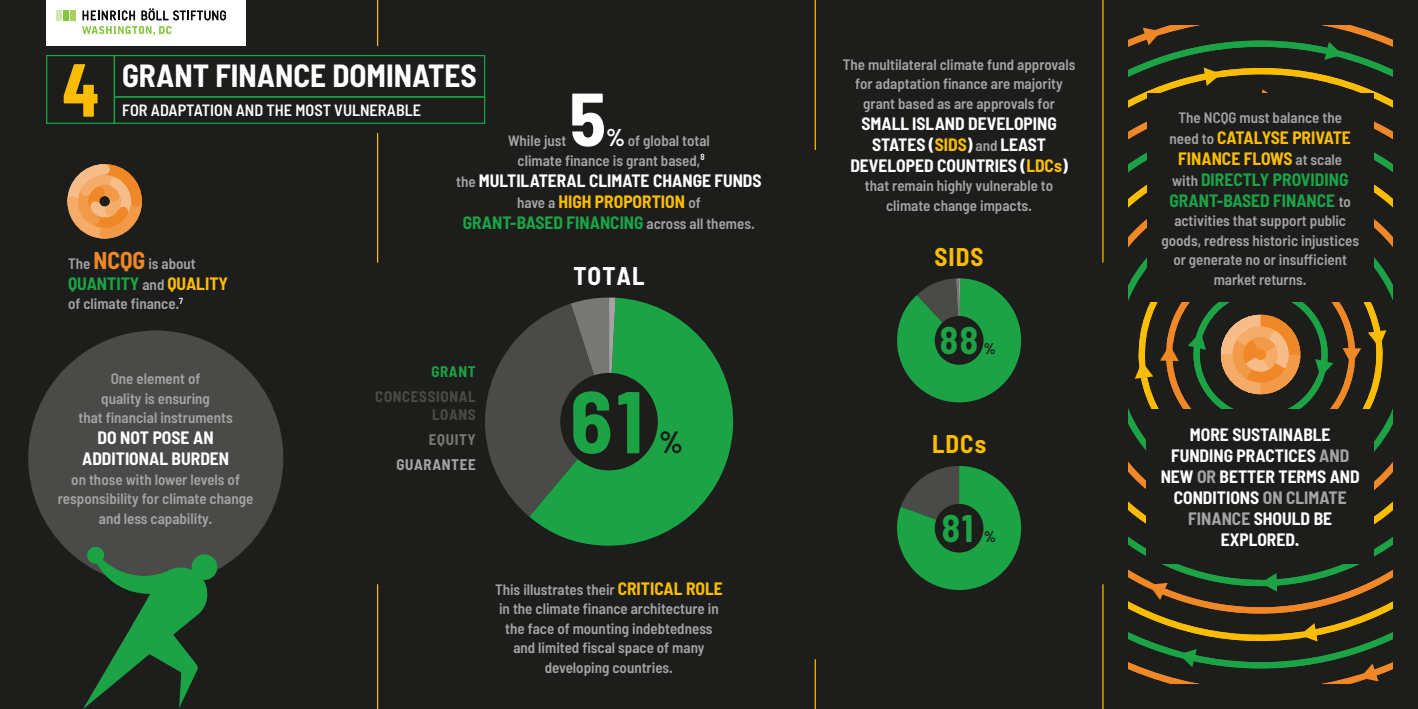
<style>
.page{position:relative;width:1418px;height:709px;background:#fff}
.page>*{position:absolute;margin:0;border:0;box-sizing:border-box;transform-origin:0 0}
.t1{font:700 semi-condensed 87.5px "Barlow";color:#1ba346}
.NUMBER{font:700 75px "Barlow Condensed";color:#fabd01}
._12pt_COPY{font:700 semi-condensed 75px "Barlow";color:#fff}
.t2{font:700 semi-condensed 37.5px "Barlow";color:#1ba346}
.GRAPHIC_TITLE_2{font:700 semi-condensed 31.25px "Barlow";color:#fff}
.t3{font:700 semi-condensed 30px "Barlow";color:#1d1d1b}
.t4{font:700 semi-condensed 25px "Barlow";letter-spacing:.045em;color:#fabd01}
.t5{font:700 semi-condensed 25px "Barlow";letter-spacing:.045em;color:#fff}
._12pt_COPY-2{font:700 semi-condensed 17.5px/21px "Barlow";color:#fff;text-align:center}
._12pt_COPY-3{font:700 semi-condensed 17.5px/21px "Barlow";color:#1ba346;text-align:center}
.GRAPHIC_TITLE_1{font:600 semi-condensed 16.25px "Barlow";color:#fff}
._12pt_COPY-4{font:600 semi-condensed 15px/19.5px "Barlow";color:#a4a4a4;text-align:center}
.t6{font:700 semi-condensed 15px/18px "Barlow";letter-spacing:.045em;color:#4a4a49;text-align:right}
.t7{font:700 semi-condensed 15px "Barlow";letter-spacing:.045em;color:#a4a4a4}
.t8{font:700 semi-condensed 15px "Barlow";letter-spacing:.045em;color:#777776}
.t9{font:700 semi-condensed 15px "Barlow";letter-spacing:.045em;color:#1ba346}
.t10{font:700 semi-condensed 15px "Barlow";color:#1d1d1b}
._12pt_COPY-5{font:600 semi-condensed 8.75px "Barlow";color:#fff}
.s1{font-weight:700;font-size:23.75px;color:#fff}
.s2{font-weight:600;font-size:15px;color:#a4a4a4}
.s3{color:#fabd01}
.s4{color:#1ba346}
.s5{font-weight:700;font-size:23.75px;color:#f08827}
.s6{font-weight:700;font-size:17.5px;color:#fabd01}
.s7{color:#a4a4a4}
</style>
<div class="page">
<div style="left:0;top:0;width:1417px;height:709px;background:#1d1d1b"></div>
<div style="left:28px;top:330px;width:255px;height:255px;background:#4a4a49;border-radius:50%"></div>
<svg style="left:83px;top:546px;width:135px;height:163px"></svg>
<svg style="left:529px;top:298px;width:205px;height:248px;fill:#1ba346"></svg>
<svg style="left:485px;top:297px;width:130px;height:219px"></svg>
<div style="left:560px;top:373px;width:98px;height:97px;background:#1d1d1b;border-radius:50%"></div>
<svg style="left:897px;top:278px;width:124px;height:125px"></svg>
<div style="left:934px;top:316px;width:49px;height:49px;background:#1d1d1b;border-radius:50%"></div>
<svg style="left:897px;top:466px;width:124px;height:124px"></svg>
<div style="left:934px;top:504px;width:49px;height:48px;background:#1d1d1b;border-radius:50%"></div>
<hr style="left:814px;top:659px;width:2px;height:50px;background:#fabd01">
<hr style="left:1102px;top:584px;width:1px;height:125px;background:#fabd01">
<hr style="left:814px;top:0;width:2px;height:150px;background:#fabd01">
<hr style="left:377px;top:584px;width:1px;height:125px;background:#fabd01">
<hr style="left:377px;top:0;width:1px;height:262px;background:#fabd01">
<hr style="left:1102px;top:0;width:1px;height:262px;background:#fabd01">
<svg style="left:67px;top:164px;width:75px;height:75px"></svg>
<svg style="left:1128px;top:25px;width:264px;height:659px"></svg>
<div style="left:366px;top:46px;width:24px;height:87px;background:#1d1d1b"></div>
<div style="left:46px;top:0;width:199px;height:46px;background:#fff"></div>
<svg style="left:83px;top:11px;width:52px;height:9px"></svg>
<svg style="left:142px;top:8px;width:84px;height:12px"></svg>
<div style="left:70px;top:10px;width:6px;height:10px;background:#a6d060"></div>
<div style="left:63px;top:10px;width:6px;height:10px;background:#88c53f"></div>
<div style="left:56px;top:10px;width:6px;height:10px;background:#d5e6b0"></div>
<svg style="left:82px;top:26px;width:89px;height:10px"></svg>
<div style="left:46px;top:55px;width:69px;height:69px;border:1px solid #1ba346"></div>
<div style="left:1147px;top:94px;width:226px;height:208px;background:#1d1d1b"></div>
<div style="left:114px;top:96px;width:371px;height:28px;border:1px solid #1ba346"></div>
<div style="left:114px;top:55px;width:371px;height:43px;border:1px solid #1ba346"></div>
<div style="left:1146px;top:409px;width:227px;height:154px;background:#1d1d1b"></div>
<p class="NUMBER" style="left:63px;top:43px;width:37px">4</p>
<p class="GRAPHIC_TITLE_2" style="left:122px;top:57px;width:356px">GRANT FINANCE DOMINATES</p>
<p class="GRAPHIC_TITLE_1" style="left:122px;top:100px;width:301px">FOR ADAPTATION AND THE MOST VULNERABLE</p>
<p class="_12pt_COPY" style="left:569px;top:72px;width:38px">5</p>
<p class="_12pt_COPY-4" style="left:517px;top:131px;width:194px;text-align:left;text-indent:88px"><span class="s1">%</span> of global total climate finance is grant based,</p>
<p class="_12pt_COPY-2" style="left:456px;top:169px;width:307px"><span class="s2">the</span> MULTILATERAL CLIMATE CHANGE FUNDS <span class="s2">have a</span> <span class="s3">HIGH PROPORTION</span> <span class="s2">of<br></span><span class="s4">GRANT-BASED FINANCING</span> <span class="s2">across all themes.</span></p>
<p class="_12pt_COPY-4" style="left:508px;top:131px;width:60px">While just</p>
<p class="_12pt_COPY-5" style="left:700px;top:152px;width:6px">8</p>
<p class="_12pt_COPY-4" style="left:68px;top:253px;width:129px">The <span class="s5">NCQG</span> is about</p>
<p class="_12pt_COPY-3" style="left:68px;top:272px;width:162px">QUANTITY <span class="s2">and</span> <span class="s3">QUALITY</span></p>
<p class="_12pt_COPY-4" style="left:68px;top:294px;width:113px">of climate finance.</p>
<p class="_12pt_COPY-5" style="left:179px;top:295px;width:5px">7</p>
<p class="_12pt_COPY-4" style="left:111px;top:368px;width:91px">One element of</p>
<p class="_12pt_COPY-4" style="left:101px;top:388px;width:110px">quality is ensuring</p>
<p class="_12pt_COPY-4" style="left:78px;top:407px;width:156px">that financial instruments</p>
<p class="_12pt_COPY-2" style="left:98px;top:427px;width:117px">DO NOT POSE AN</p>
<p class="_12pt_COPY-2" style="left:82px;top:448px;width:148px">ADDITIONAL BURDEN</p>
<p class="_12pt_COPY-4" style="left:58px;top:469px;width:197px">on those with lower levels of responsibility for climate change and less capability.</p>
<p class="t9" style="left:431px;top:362px;width:46px">GRANT</p>
<p class="t6" style="left:375px;top:387px;width:102px">CONCESSIONAL<br>LOANS</p>
<p class="t8" style="left:429px;top:430px;width:48px">EQUITY</p>
<p class="t7" style="left:396px;top:455px;width:81px">GUARANTEE</p>
<p class="t5" style="left:573px;top:260px;width:73px">TOTAL</p>
<p class="t1" style="left:570px;top:367px;width:75px">61</p>
<p class="t3" style="left:659px;top:424px;width:25px">%</p>
<p class="_12pt_COPY-4" style="left:495px;top:579px;width:229px">This illustrates their <span class="s6">CRITICAL ROLE </span>in the climate finance architecture in the face of mounting indebtedness and limited fiscal space of many developing countries.</p>
<p class="_12pt_COPY-4" style="left:842px;top:54px;width:234px">The multilateral climate fund approvals for adaptation finance are majority grant based as are approvals for</p>
<p class="_12pt_COPY-2" style="left:850px;top:112px;width:219px">SMALL ISLAND DEVELOPING<br>STATES (<span class="s3">SIDS</span>) <span class="s2">and</span> LEAST<br>DEVELOPED COUNTRIES (<span class="s3">LDCs</span>)</p>
<p class="_12pt_COPY-4" style="left:865px;top:176px;width:190px">that remain highly vulnerable to climate change impacts.</p>
<p class="t4" style="left:934px;top:241px;width:51px">SIDS</p>
<p class="t2" style="left:940px;top:317px;width:40px">88</p>
<p class="t10" style="left:983px;top:339px;width:13px">%</p>
<p class="t4" style="left:932px;top:429px;width:56px">LDCs</p>
<p class="t2" style="left:941px;top:505px;width:33px">81</p>
<p class="t10" style="left:984px;top:527px;width:13px">%</p>
<p class="_12pt_COPY-4" style="left:1178px;top:107px;width:165px">The NCQG must balance the</p>
<p class="_12pt_COPY-3" style="left:1169px;top:127px;width:183px"><span class="s2">need to</span> <span class="s3">CATALYSE PRIVATE<br>FINANCE FLOWS</span> <span class="s2">at scale with</span> DIRECTLY PROVIDING<br>GRANT-BASED FINANCE <span class="s2">to</span></p>
<p class="_12pt_COPY-4" style="left:1161px;top:211px;width:199px">activities that support public goods, redress historic injustices or generate no or insufficient market returns.</p>
<p class="_12pt_COPY-2" style="left:1160px;top:423px;width:200px">MORE SUSTAINABLE<br>FUNDING PRACTICES <span class="s7">AND<br></span>NEW <span class="s7">OR</span> BETTER TERMS AND<br>CONDITIONS <span class="s7">ON CLIMATE<br>FINANCE</span> SHOULD BE<br>EXPLORED.</p>
</div>
